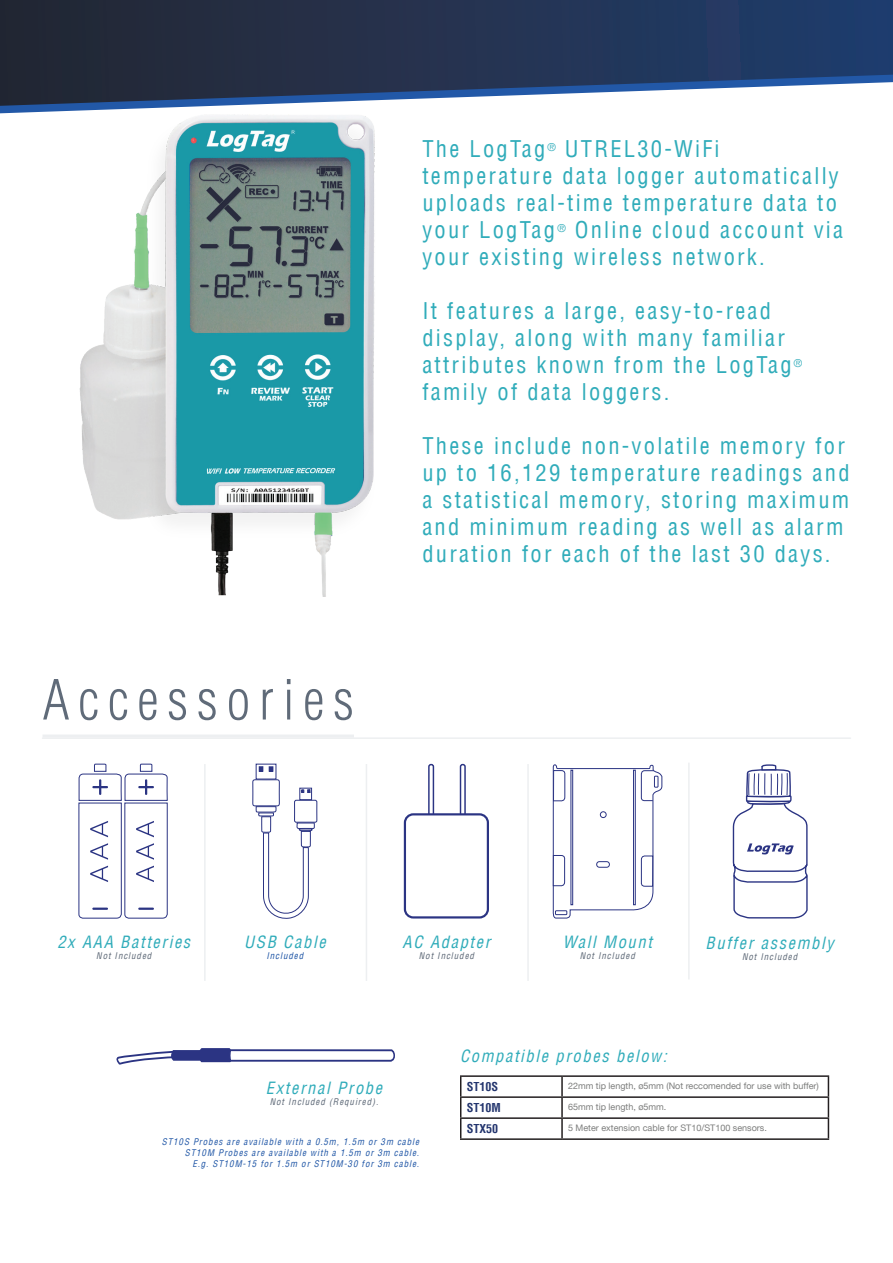
<style>
.page{position:relative;width:893px;height:1263px;background:#fff}
.page>*{position:absolute;margin:0;border:0;box-sizing:border-box;transform-origin:0 0}
.t1{font:300 condensed 54px "Helvetica LT";letter-spacing:.16em;color:#606b79}
.t2{font:condensed 22.5px/27px "Helvetica LT";letter-spacing:.1em;color:#30acba}
.t3{font:italic condensed 16.5px "Helvetica LT";letter-spacing:.1em;color:#30acba}
.t4{font:700 condensed 12px "Helvetica LT";color:#22346d}
.t5{font:italic condensed 9px/10.8px "Helvetica LT";letter-spacing:.1em;color:#2258a7;text-align:right}
.t6{font:9px "Helvetica Neue LT";color:#7d7e7d}
.t7{font:italic condensed 9px "Helvetica LT";letter-spacing:.1em;color:#606b79}
</style>
<div class="page">
<svg style="left:0;top:106px;width:208px;height:7px"></svg>
<svg style="left:0;top:0;width:893px;height:106px;background:#354562"></svg>
<hr style="left:43px;top:737px;width:807px;height:2px;background:#edeff1">
<hr style="left:43px;top:734px;width:311px;height:3px;background:#edeff1">
<img style="left:79px;top:114px;width:296px;height:482px">
<hr style="left:688px;top:763px;width:2px;height:216px;background:#edeff1">
<hr style="left:527px;top:764px;width:2px;height:217px;background:#edeff1">
<hr style="left:366px;top:764px;width:1px;height:217px;background:#edeff1">
<hr style="left:204px;top:764px;width:2px;height:217px;background:#edeff1">
<svg style="left:733px;top:764px;width:75px;height:154px"></svg>
<svg style="left:553px;top:764px;width:109px;height:154px"></svg>
<div style="left:571px;top:770px;width:2px;height:135px;background:#fff;border:1px solid #2b3483"></div>
<div style="left:633px;top:770px;width:2px;height:135px;background:#fff;border:1px solid #2b3483"></div>
<div style="left:460px;top:764px;width:6px;height:55px;border:1px solid #2b3483;border-radius:2px"></div>
<div style="left:428px;top:764px;width:6px;height:55px;border:1px solid #2b3483;border-radius:2px"></div>
<div style="left:405px;top:814px;width:83px;height:103px;background:#fff;border-radius:8px"></div>
<div style="left:404px;top:813px;width:85px;height:105px;border:2px solid #2b3483;border-radius:8px"></div>
<svg style="left:253px;top:764px;width:64px;height:154px"></svg>
<svg style="left:79px;top:764px;width:89px;height:154px"></svg>
<svg style="left:116px;top:1048px;width:279px;height:17px"></svg>
<svg style="left:561px;top:1077px;width:2px;height:61px"></svg>
<hr style="left:460px;top:1075px;width:102px;height:2px;background:#231f20">
<hr style="left:562px;top:1075px;width:267px;height:2px;background:#231f20">
<hr style="left:460px;top:1096px;width:102px;height:2px;background:#231f20">
<hr style="left:562px;top:1096px;width:267px;height:2px;background:#231f20">
<hr style="left:460px;top:1117px;width:102px;height:2px;background:#231f20">
<svg style="left:460px;top:1077px;width:1px;height:61px"></svg>
<hr style="left:562px;top:1117px;width:267px;height:2px;background:#231f20">
<svg style="left:828px;top:1077px;width:1px;height:61px"></svg>
<hr style="left:460px;top:1138px;width:102px;height:2px;background:#231f20">
<hr style="left:562px;top:1138px;width:267px;height:2px;background:#231f20">
<h1 class="t1" style="left:43px;top:666px;width:313px">Accessories</h1>
<p class="t2" style="left:422px;top:135px;width:422px">The LogTag <sup>®</sup> UTREL30-WiFi temperature data logger automatically uploads real-time temperature data to your LogTag <sup>®</sup> Online cloud account via your existing wireless network.</p>
<p class="t2" style="left:422px;top:297px;width:381px">It features a large, easy-to-read display, along with many familiar attributes known from the LogTag <sup>® </sup>family of data loggers.</p>
<p class="t2" style="left:422px;top:432px;width:429px">These include non-volatile memory for up to 16,129 temperature readings and a statistical memory, storing maximum and minimum reading as well as alarm duration for each of the last 30 days.</p>
<p class="t3" style="left:57px;top:931px;width:134px">2x AAA Batteries</p>
<p class="t7" style="left:96px;top:950px;width:57px">Not Included</p>
<p class="t3" style="left:244px;top:931px;width:83px">USB Cable</p>
<p class="t5" style="left:266px;top:950px;width:38px">Included</p>
<p class="t3" style="left:403px;top:931px;width:89px">AC Adapter</p>
<p class="t7" style="left:419px;top:950px;width:57px">Not Included</p>
<p class="t3" style="left:563px;top:931px;width:91px">Wall Mount</p>
<p class="t7" style="left:580px;top:950px;width:57px">Not Included</p>
<p class="t3" style="left:706px;top:932px;width:130px">Buffer assembly</p>
<p class="t7" style="left:742px;top:951px;width:57px">Not Included</p>
<p class="t3" style="left:266px;top:1078px;width:118px">External Probe</p>
<p class="t7" style="left:270px;top:1096px;width:110px">Not Included (Required).</p>
<p class="t5" style="left:162px;top:1136px;width:259px">ST10S Probes are available with a 0.5m, 1.5m or 3m cable<br>ST10M Probes are available with a 1.5m or 3m cable.<br>E.g. ST10M-15 for 1.5m or ST10M-30 for 3m cable.</p>
<p class="t3" style="left:460px;top:1045px;width:209px">Compatible probes below:</p>
<p class="t4" style="left:467px;top:1079px;width:33px">ST10S</p>
<p class="t6" style="left:568px;top:1080px;width:252px">22mm tip length, ø5mm (Not reccomended for use with buffer)</p>
<p class="t4" style="left:467px;top:1100px;width:36px">ST10M</p>
<p class="t6" style="left:568px;top:1101px;width:100px">65mm tip length, ø5mm.</p>
<p class="t4" style="left:467px;top:1121px;width:33px">STX50</p>
<p class="t6" style="left:568px;top:1122px;width:200px">5 Meter extension cable for ST10/ST100 sensors.</p>
</div>
